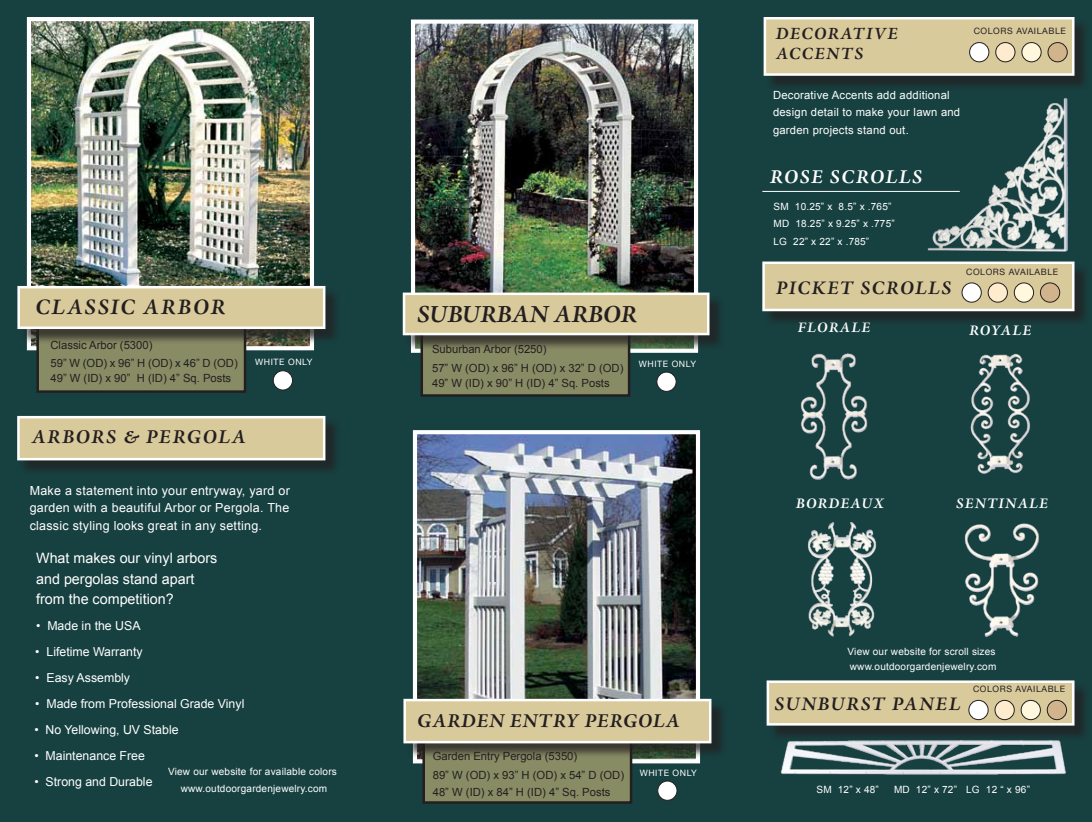
<style>
.page{position:relative;width:1092px;height:822px;background:#fff}
.page>*{position:absolute;margin:0;border:0;box-sizing:border-box;transform-origin:0 0}
.t1{font:italic 700 24.88px "Adobe Jenson Pro";letter-spacing:-.005em;color:#231f20}
.t2{font:italic 700 22.38px "Adobe Jenson Pro";letter-spacing:.07em;color:#231f20}
.t3{font:italic 700 19.88px "Adobe Jenson Pro";letter-spacing:.04em;color:#231f20}
.t4{font:italic 700 19.88px "Adobe Jenson Pro";letter-spacing:.07em;color:#231f20}
.t5{font:italic 700 19.75px "Adobe Jenson Pro";letter-spacing:.075em;color:#fff}
.t6{font:italic 700 19.38px "Adobe Jenson Pro";letter-spacing:.075em;color:#231f20}
.t7{font:italic 700 17.38px/20.8px "Adobe Jenson Pro";letter-spacing:.075em;color:#231f20}
.t8{font:italic 700 14.75px "Adobe Jenson Pro";letter-spacing:.075em;color:#fff}
.t9{font:14.25px/20.5px "Arial";color:#fff}
.t10{font:12.5px/17.5px "Arial";letter-spacing:.02em;color:#fff;text-align:justify}
.t11{font:12.38px "Arial";color:#fff}
.t12{font:11.25px/18.8px "Arial";color:#231f20}
.t13{font:11.25px/17.5px "Arial";letter-spacing:.02em;color:#fff}
.t14{font:10px/17.5px "Arial";letter-spacing:.02em;color:#fff}
.t15{font:8.75px "Helvetica Neue";letter-spacing:.065em;color:#231f20}
.t16{font:8.75px "Helvetica Neue";letter-spacing:.065em;color:#fff}
</style>
<div class="page">
<div style="left:0;top:0;width:1091px;height:821px;background:#174040"></div>
<div style="left:19px;top:417px;width:322px;height:58px;background:#231f20;opacity:.75"></div>
<div style="left:17px;top:416px;width:308px;height:44px;background:#d9ca9c;border:2px solid #fff"></div>
<img style="left:32px;top:22px;width:277px;height:323px">
<div style="left:27px;top:17px;width:287px;height:333px;border:4px solid #fff"></div>
<div style="left:38px;top:321px;width:207px;height:70px;background:#888c65"></div>
<div style="left:36px;top:320px;width:210px;height:72px;border:2px solid #231f20"></div>
<div style="left:19px;top:288px;width:322px;height:56px;background:#231f20;opacity:.75"></div>
<div style="left:17px;top:286px;width:308px;height:43px;background:#d9ca9c;border:2px solid #fff"></div>
<img style="left:416px;top:24px;width:277px;height:268px">
<div style="left:411px;top:19px;width:287px;height:333px;border:4px solid #fff"></div>
<div style="left:421px;top:325px;width:208px;height:70px;background:#888c65"></div>
<div style="left:420px;top:324px;width:210px;height:72px;border:2px solid #231f20"></div>
<div style="left:404px;top:294px;width:321px;height:56px;background:#231f20;opacity:.75"></div>
<div style="left:402px;top:292px;width:307px;height:43px;background:#d9ca9c;border:2px solid #fff"></div>
<img style="left:418px;top:435px;width:277px;height:263px">
<div style="left:413px;top:430px;width:287px;height:333px;border:4px solid #fff"></div>
<div style="left:423px;top:732px;width:208px;height:70px;background:#888c65"></div>
<div style="left:422px;top:730px;width:210px;height:73px;border:2px solid #231f20"></div>
<div style="left:405px;top:700px;width:321px;height:58px;background:#231f20;opacity:.75"></div>
<div style="left:403px;top:698px;width:308px;height:45px;background:#d9ca9c;border:2px solid #fff"></div>
<div style="left:765px;top:19px;width:324px;height:72px;background:#231f20;opacity:.75"></div>
<div style="left:763px;top:17px;width:311px;height:59px;background:#d9ca9c;border:2px solid #fff"></div>
<img style="left:808px;top:522px;width:69px;height:115px">
<img style="left:964px;top:523px;width:76px;height:114px">
<img style="left:970px;top:353px;width:61px;height:121px">
<img style="left:800px;top:353px;width:68px;height:127px">
<div style="left:768px;top:682px;width:321px;height:59px;background:#231f20;opacity:.75"></div>
<div style="left:766px;top:680px;width:308px;height:45px;background:#d9ca9c;border:2px solid #fff"></div>
<img style="left:776px;top:736px;width:295px;height:39px">
<div style="left:969px;top:43px;width:19px;height:19px;background:#fff;border-radius:50%"></div>
<div style="left:969px;top:42px;width:19px;height:20px;border:1px solid #231f20;border-radius:50%"></div>
<div style="left:1047px;top:43px;width:20px;height:19px;background:#d2b48c;border-radius:50%"></div>
<div style="left:1047px;top:42px;width:20px;height:20px;border:1px solid #231f20;border-radius:50%"></div>
<div style="left:995px;top:43px;width:19px;height:19px;background:#ffebcd;border-radius:50%"></div>
<div style="left:995px;top:42px;width:19px;height:20px;border:1px solid #231f20;border-radius:50%"></div>
<div style="left:1021px;top:43px;width:19px;height:19px;background:#fff8dc;border-radius:50%"></div>
<div style="left:1021px;top:42px;width:20px;height:20px;border:1px solid #231f20;border-radius:50%"></div>
<img style="left:913px;top:98px;width:156px;height:154px">
<div style="left:764px;top:263px;width:325px;height:64px;background:#231f20;opacity:.75"></div>
<div style="left:762px;top:261px;width:312px;height:50px;background:#d9ca9c;border:2px solid #fff"></div>
<hr style="left:762px;top:191px;width:197px;height:1px;background:#fff">
<div style="left:961px;top:283px;width:20px;height:19px;background:#fff;border-radius:50%"></div>
<div style="left:961px;top:283px;width:20px;height:19px;border:1px solid #231f20;border-radius:50%"></div>
<div style="left:1040px;top:283px;width:19px;height:19px;background:#d2b48c;border-radius:50%"></div>
<div style="left:1040px;top:283px;width:19px;height:19px;border:1px solid #231f20;border-radius:50%"></div>
<div style="left:987px;top:283px;width:20px;height:19px;background:#ffebcd;border-radius:50%"></div>
<div style="left:987px;top:283px;width:20px;height:19px;border:1px solid #231f20;border-radius:50%"></div>
<div style="left:1014px;top:283px;width:19px;height:19px;background:#fff8dc;border-radius:50%"></div>
<div style="left:1013px;top:283px;width:20px;height:19px;border:1px solid #231f20;border-radius:50%"></div>
<div style="left:968px;top:700px;width:19px;height:19px;background:#fff;border-radius:50%"></div>
<div style="left:968px;top:700px;width:20px;height:19px;border:1px solid #231f20;border-radius:50%"></div>
<div style="left:1047px;top:700px;width:19px;height:19px;background:#d2b48c;border-radius:50%"></div>
<div style="left:1046px;top:700px;width:20px;height:19px;border:1px solid #231f20;border-radius:50%"></div>
<div style="left:994px;top:700px;width:20px;height:19px;background:#ffebcd;border-radius:50%"></div>
<div style="left:994px;top:700px;width:20px;height:19px;border:1px solid #231f20;border-radius:50%"></div>
<div style="left:1020px;top:700px;width:20px;height:19px;background:#fff8dc;border-radius:50%"></div>
<div style="left:1020px;top:700px;width:20px;height:19px;border:1px solid #231f20;border-radius:50%"></div>
<div style="left:273px;top:370px;width:19px;height:20px;background:#fff;border-radius:50%"></div>
<div style="left:273px;top:370px;width:19px;height:20px;border:1px solid #231f20;border-radius:50%"></div>
<div style="left:656px;top:372px;width:20px;height:19px;background:#fff;border-radius:50%"></div>
<div style="left:656px;top:372px;width:20px;height:19px;border:1px solid #231f20;border-radius:50%"></div>
<div style="left:657px;top:780px;width:20px;height:20px;background:#fff;border-radius:50%"></div>
<div style="left:657px;top:780px;width:20px;height:20px;border:1px solid #231f20;border-radius:50%"></div>
<h2 class="t2" style="left:35px;top:294px;width:191px">CLASSIC ARBOR</h2>
<p class="t12" style="left:50px;top:336px;width:189px;line-height:17.5px">Classic Arbor (5300)<br>59” W (OD) x 96” H (OD) x 46” D (OD)</p>
<p class="t12" style="left:50px;top:368px;width:182px">49” W (ID) x 90” H (ID) 4” Sq. Posts</p>
<h1 class="t1" style="left:417px;top:300px;width:222px">SUBURBAN ARBOR</h1>
<p class="t12" style="left:432px;top:340px;width:193px">Suburban Arbor (5250)<br>57” W (OD) x 96” H (OD) x 32” D (OD)</p>
<p class="t12" style="left:432px;top:373px;width:179px">49” W (ID) x 90” H (ID) 4” Sq. Posts</p>
<p class="t16" style="left:255px;top:354px;width:59px">WHITE ONLY</p>
<p class="t16" style="left:638px;top:356px;width:59px">WHITE ONLY</p>
<h3 class="t4" style="left:31px;top:426px;width:216px">ARBORS &amp; PERGOLA</h3>
<p class="t10" style="left:30px;top:481px;width:261px">Make a statement into your entryway, yard or garden with a beautiful Arbor or Pergola. The classic styling looks great in any setting.</p>
<p class="t9" style="left:36px;top:548px;width:183px">What makes our vinyl arbors and pergolas stand apart from the competition?</p>
<p class="t11" style="left:36px;top:617px;width:106px">• Made in the USA</p>
<p class="t11" style="left:35px;top:643px;width:109px">• Lifetime Warranty</p>
<p class="t11" style="left:35px;top:669px;width:96px">• Easy Assembly</p>
<p class="t11" style="left:35px;top:695px;width:210px">• Made from Professional Grade Vinyl</p>
<p class="t11" style="left:34px;top:721px;width:146px">• No Yellowing, UV Stable</p>
<p class="t11" style="left:34px;top:747px;width:112px">• Maintenance Free</p>
<p class="t11" style="left:34px;top:773px;width:120px">• Strong and Durable</p>
<p class="t14" style="left:168px;top:762px;width:170px;text-align:center">View our website for available colors www.outdoorgardenjewelry.com</p>
<h3 class="t3" style="left:417px;top:709px;width:264px">GARDEN ENTRY PERGOLA</h3>
<p class="t12" style="left:432px;top:746px;width:193px">Garden Entry Pergola (5350)<br>89” W (OD) x 93” H (OD) x 54” D (OD)</p>
<p class="t12" style="left:432px;top:782px;width:179px">48” W (ID) x 84” H (ID) 4” Sq. Posts</p>
<p class="t16" style="left:639px;top:764px;width:59px">WHITE ONLY</p>
<h3 class="t7" style="left:775px;top:24px;width:123px">DECORATIVE<br>ACCENTS</h3>
<p class="t13" style="left:772px;top:86px;width:189px">Decorative Accents add additional design detail to make your lawn and garden projects stand out.</p>
<h3 class="t5" style="left:769px;top:165px;width:154px">ROSE SCROLLS</h3>
<p class="t14" style="left:773px;top:198px;width:123px">SM 10.25” x 8.5” x .765”<br>MD 18.25” x 9.25” x .775”<br>LG 22” x 22” x .785”</p>
<p class="t15" style="left:973px;top:24px;width:93px">COLORS AVAILABLE</p>
<h3 class="t6" style="left:776px;top:277px;width:177px">PICKET SCROLLS</h3>
<h3 class="t8" style="left:797px;top:319px;width:74px">FLORALE</h3>
<p class="t15" style="left:966px;top:264px;width:93px">COLORS AVAILABLE</p>
<h3 class="t8" style="left:969px;top:322px;width:64px">ROYALE</h3>
<h3 class="t8" style="left:795px;top:495px;width:90px">BORDEAUX</h3>
<h3 class="t8" style="left:956px;top:495px;width:93px">SENTINALE</h3>
<p class="t14" style="left:847px;top:644px;width:150px;line-height:15px">View our website for scroll sizes www.outdoorgardenjewelry.com</p>
<h3 class="t6" style="left:774px;top:692px;width:187px">SUNBURST PANEL</h3>
<p class="t15" style="left:972px;top:681px;width:93px">COLORS AVAILABLE</p>
<p class="t14" style="left:816px;top:780px;width:64px">SM 12” x 48”</p>
<p class="t14" style="left:893px;top:780px;width:137px">MD 12” x 72” LG 12 “ x 96”</p>
</div>
